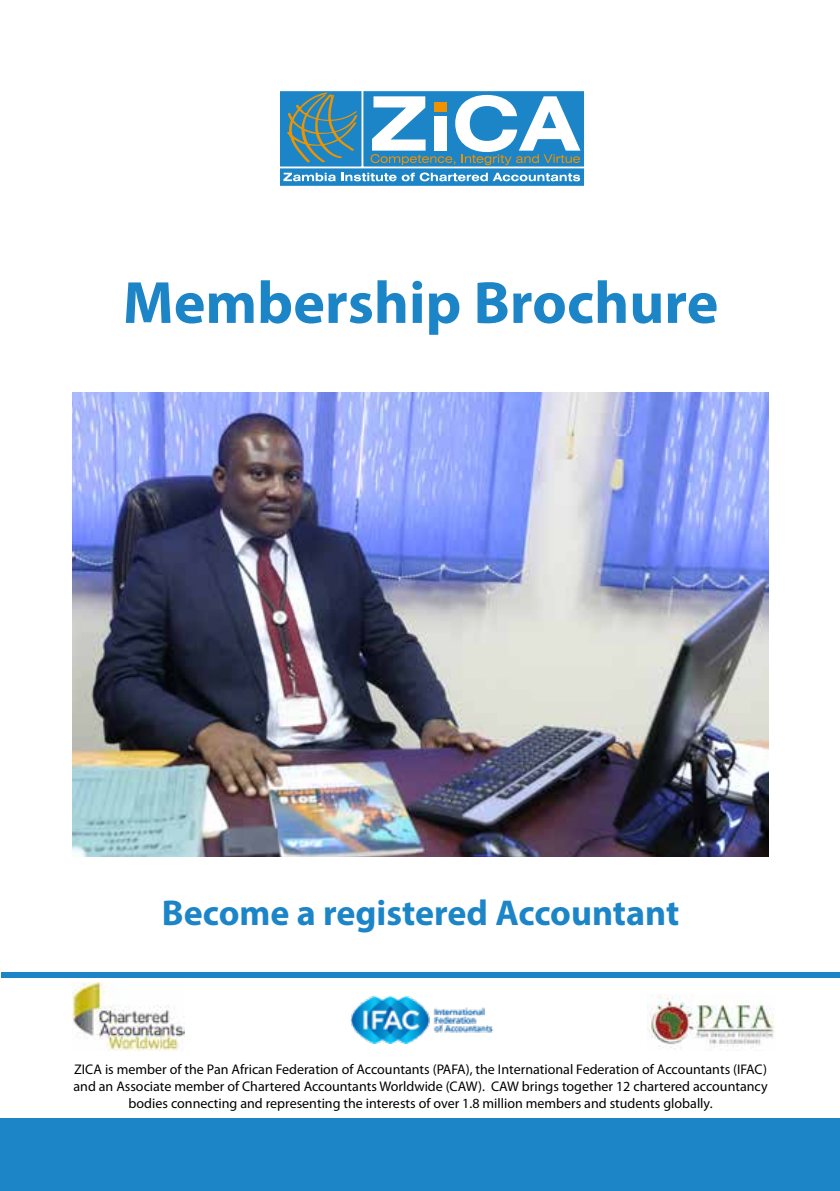
<style>
.page{position:relative;width:840px;height:1191px;background:#fff}
.page>*{position:absolute;margin:0;border:0;box-sizing:border-box;transform-origin:0 0}
.t1{font:700 60px "Myriad Pro";color:#1c85c7}
.t2{font:700 36px "Myriad Pro";color:#1c85c7}
.t3{font:14px/16.8px "Myriad Pro";color:#000;text-align:center}
</style>
<div class="page">
<img style="left:73px;top:393px;width:695px;height:463px">
<div style="left:279px;top:90px;width:305px;height:97px;background:#1c85c7"></div>
<div style="left:278px;top:90px;width:307px;height:97px;border:1px solid #fff"></div>
<svg style="left:287px;top:92px;width:70px;height:71px"></svg>
<svg style="left:283px;top:173px;width:52px;height:8px"></svg>
<svg style="left:341px;top:172px;width:239px;height:9px"></svg>
<svg style="left:370px;top:95px;width:210px;height:70px"></svg>
<hr style="left:279px;top:166px;width:305px;height:2px;background:#fff">
<hr style="left:361px;top:90px;width:2px;height:77px;background:#fff">
<img style="left:73px;top:982px;width:111px;height:68px">
<img style="left:647px;top:994px;width:128px;height:55px">
<img style="left:350px;top:995px;width:144px;height:48px">
<div style="left:0;top:1119px;width:839px;height:72px;background:#1c85c7"></div>
<div style="left:2px;top:972px;width:837px;height:6px;background:#1c85c7"></div>
<h1 class="t1" style="left:123px;top:263px;width:596px">Membership Brochure</h1>
<h2 class="t2" style="left:162px;top:889px;width:518px">Become a registered Accountant</h2>
<p class="t3" style="left:73px;top:1061px;width:695px">ZICA is member of the Pan African Federation of Accountants (PAFA), the International Federation of Accountants (IFAC) and an Associate member of Chartered Accountants Worldwide (CAW). CAW brings together 12 chartered accountancy bodies connecting and representing the interests of over 1.8 million members and students globally.</p>
</div>
